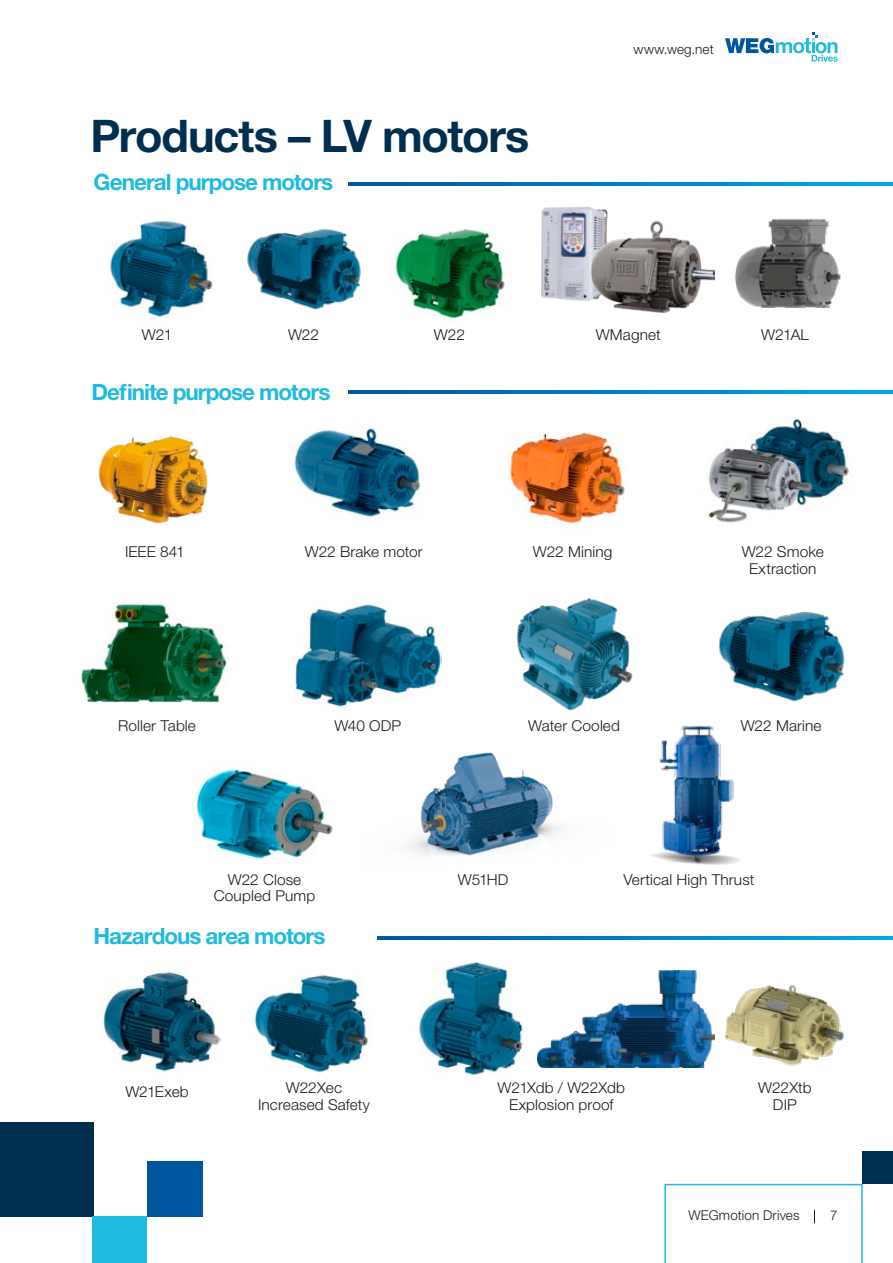
<style>
.page{position:relative;width:893px;height:1263px;background:#fff}
.page>*{position:absolute;margin:0;border:0;box-sizing:border-box;transform-origin:0 0}
.t1{font:700 45px "Helvetica Neue LT Pro";letter-spacing:-.025em;color:#002e4e}
.t2{font:700 22.5px "Helvetica Neue LT Pro";letter-spacing:-.045em;color:#20badf}
.t3{font:300 15px/17px "Helvetica Neue LT Pro";letter-spacing:.005em;color:#1d1d1b;text-align:center}
.t4{font:300 15px "Helvetica Neue LT Pro";letter-spacing:-.015em;color:#1d1d1b}
.t5{font:300 13.5px "Helvetica Neue LT Pro";letter-spacing:.01em;color:#1d1d1b}
</style>
<div class="page">
<svg style="left:725px;top:32px;width:113px;height:30px"></svg>
<img style="left:102px;top:971px;width:119px;height:102px">
<img style="left:196px;top:769px;width:137px;height:92px">
<img style="left:294px;top:427px;width:127px;height:90px">
<img style="left:81px;top:603px;width:146px;height:100px">
<img style="left:254px;top:974px;width:114px;height:99px">
<img style="left:294px;top:604px;width:147px;height:103px">
<img style="left:409px;top:752px;width:153px;height:104px">
<svg style="left:348px;top:182px;width:545px;height:4px;background:#007fc3"></svg>
<svg style="left:378px;top:936px;width:515px;height:4px;background:#007fc3"></svg>
<svg style="left:348px;top:390px;width:545px;height:3px;background:#007fc3"></svg>
<img style="left:109px;top:220px;width:104px;height:98px">
<img style="left:98px;top:436px;width:110px;height:87px">
<img style="left:247px;top:228px;width:114px;height:82px">
<img style="left:395px;top:229px;width:110px;height:93px">
<img style="left:418px;top:962px;width:106px;height:114px">
<img style="left:508px;top:432px;width:117px;height:100px">
<img style="left:517px;top:598px;width:116px;height:112px">
<img style="left:542px;top:208px;width:173px;height:105px">
<img style="left:538px;top:971px;width:176px;height:96px">
<img style="left:707px;top:418px;width:142px;height:105px">
<img style="left:650px;top:725px;width:90px;height:140px">
<img style="left:735px;top:218px;width:106px;height:90px">
<img style="left:725px;top:985px;width:119px;height:81px">
<div style="left:0;top:1122px;width:94px;height:94px;background:#002e4e"></div>
<div style="left:863px;top:1152px;width:30px;height:32px;background:#002e4e"></div>
<div style="left:93px;top:1216px;width:54px;height:47px;background:#20badf"></div>
<svg style="left:664px;top:1184px;width:199px;height:79px"></svg>
<div style="left:147px;top:1161px;width:56px;height:55px;background:#00569e"></div>
<img style="left:719px;top:611px;width:126px;height:91px">
<h1 class="t1" style="left:90px;top:108px;width:440px">Products – LV motors</h1>
<h2 class="t2" style="left:94px;top:168px;width:241px">General purpose motors</h2>
<p class="t3" style="left:142px;top:326px;width:32px">W21</p>
<p class="t3" style="left:288px;top:326px;width:32px">W22</p>
<h2 class="t2" style="left:92px;top:378px;width:240px">Definite purpose motors</h2>
<p class="t3" style="left:434px;top:326px;width:32px">W22</p>
<p class="t5" style="left:634px;top:41px;width:82px">www.weg.net</p>
<p class="t3" style="left:596px;top:326px;width:66px">WMagnet</p>
<p class="t3" style="left:761px;top:326px;width:49px">W21AL</p>
<p class="t3" style="left:125px;top:543px;width:61px">IEEE 841</p>
<p class="t3" style="left:305px;top:543px;width:119px">W22 Brake motor</p>
<p class="t3" style="left:533px;top:543px;width:81px">W22 Mining</p>
<p class="t3" style="left:742px;top:543px;width:84px;line-height:16.5px">W22 Smoke<br>Extraction</p>
<p class="t3" style="left:118px;top:717px;width:79px">Roller Table</p>
<p class="t3" style="left:334px;top:717px;width:68px">W40 ODP</p>
<p class="t3" style="left:528px;top:717px;width:93px">Water Cooled</p>
<p class="t3" style="left:741px;top:717px;width:82px">W22 Marine</p>
<p class="t3" style="left:214px;top:871px;width:103px;line-height:16.5px">W22 Close<br>Coupled Pump</p>
<p class="t3" style="left:458px;top:870px;width:52px">W51HD</p>
<p class="t3" style="left:623px;top:870px;width:133px">Vertical High Thrust</p>
<h2 class="t2" style="left:94px;top:922px;width:233px">Hazardous area motors</h2>
<p class="t4" style="left:125px;top:1083px;width:65px">W21Exeb</p>
<p class="t3" style="left:258px;top:1079px;width:113px">W22Xec<br>Increased Safety</p>
<p class="t3" style="left:498px;top:1079px;width:129px">W21Xdb / W22Xdb<br>Explosion proof</p>
<p class="t3" style="left:758px;top:1079px;width:55px">W22Xtb<br>DIP</p>
<p class="t5" style="left:688px;top:1207px;width:113px">WEGmotion Drives</p>
<p class="t5" style="left:830px;top:1207px;width:9px">7</p>
</div>
